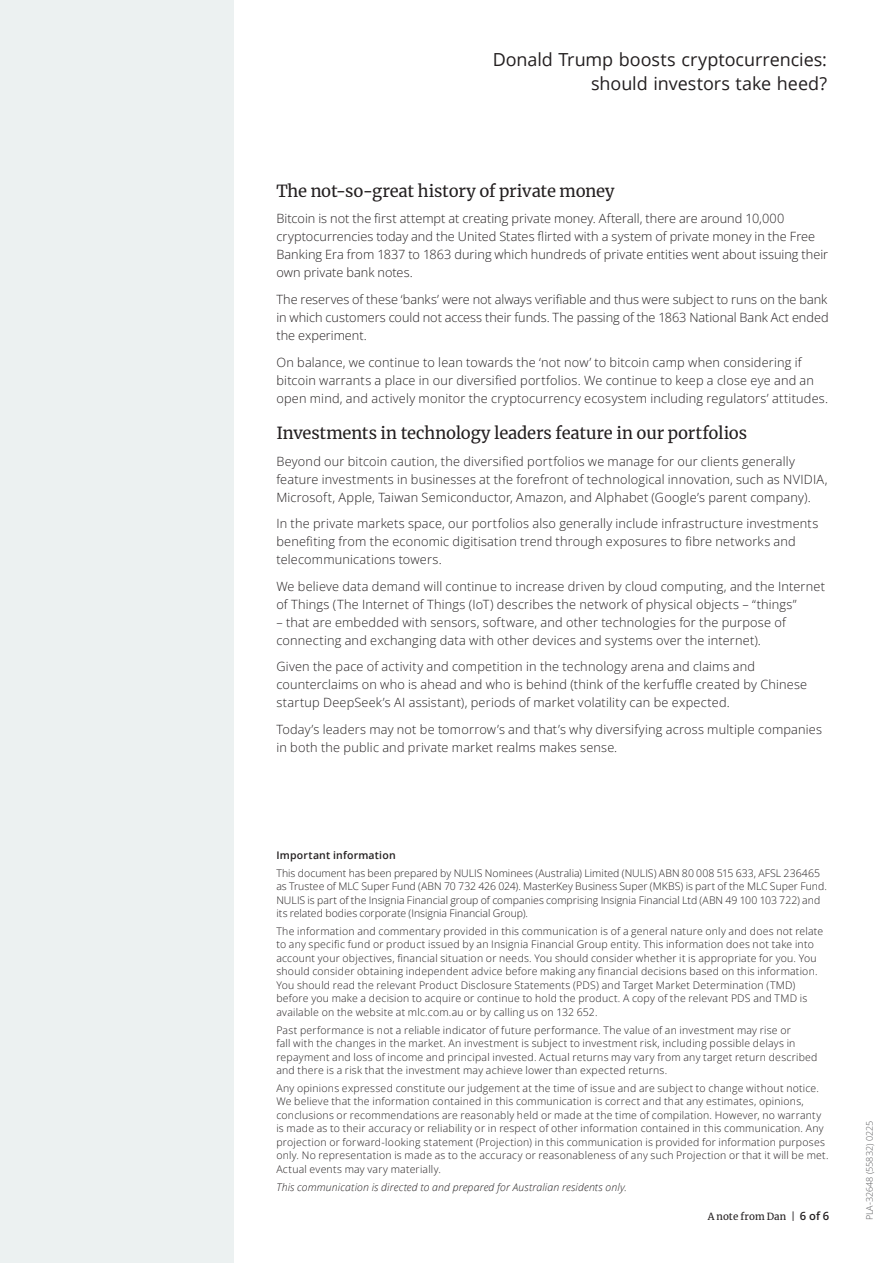
<style>
.page{position:relative;width:893px;height:1263px;background:#fff}
.page>*{position:absolute;margin:0;border:0;box-sizing:border-box;transform-origin:0 0}
.t1{font:18px/24px "Open Sans";letter-spacing:-.005em;color:#231f20;text-align:right}
._01_Subhead_1{font:16.5px "Merriweather";letter-spacing:-.015em;color:#231f20}
._07_Body_Text{font:300 12.75px/18px "Open Sans";letter-spacing:.015em;color:#231f20}
._00_Disclaimer{font:300 10.5px/13.5px "Open Sans";letter-spacing:.02em;color:#231f20}
._00_Disclaimer-2{font:300 10.5px/13.5px "Open Sans";color:#231f20}
._00_Disclaimer-3{font:italic 300 10.5px "Open Sans";letter-spacing:.015em;color:#231f20}
._00_Disclaimer-4{font:600 10.5px "Open Sans";letter-spacing:.02em;color:#231f20}
.t2{font:9.75px "Merriweather";letter-spacing:.005em;color:#231f20}
._04_Job_Number{font:300 9px "Open Sans";color:#57585a}
.s1{font-family:"Open Sans";font-weight:600;font-size:11.25px}
</style>
<div class="page">
<div style="left:0;top:0;width:234px;height:1263px;background:#ecf1f1"></div>
<h1 class="t1" style="left:493px;top:47px;width:336px">Donald Trump boosts cryptocurrencies: should investors take heed?</h1>
<h1 class="_01_Subhead_1" style="left:276px;top:180px;width:340px">The not-so-great history of private money</h1>
<p class="_07_Body_Text" style="left:276px;top:210px;width:553px">Bitcoin is not the first attempt at creating private money. Afterall, there are around 10,000 cryptocurrencies today and the United States flirted with a system of private money in the Free Banking Era from 1837 to 1863 during which hundreds of private entities went about issuing their own private bank notes.</p>
<p class="_07_Body_Text" style="left:276px;top:290px;width:554px;text-align:justify">The reserves of these ‘banks’ were not always verifiable and thus were subject to runs on the bank in which customers could not access their funds. The passing of the 1863 National Bank Act ended the experiment.</p>
<p class="_07_Body_Text" style="left:276px;top:353px;width:553px">On balance, we continue to lean towards the ‘not now’ to bitcoin camp when considering if bitcoin warrants a place in our diversified portfolios. We continue to keep a close eye and an open mind, and actively monitor the cryptocurrency ecosystem including regulators’ attitudes.</p>
<h1 class="_01_Subhead_1" style="left:276px;top:422px;width:472px">Investments in technology leaders feature in our portfolios</h1>
<p class="_07_Body_Text" style="left:276px;top:452px;width:553px">Beyond our bitcoin caution, the diversified portfolios we manage for our clients generally feature investments in businesses at the forefront of technological innovation, such as NVIDIA,<br>Microsoft, Apple, Taiwan Semiconductor, Amazon, and Alphabet (Google’s parent company).</p>
<p class="_07_Body_Text" style="left:276px;top:514px;width:543px">In the private markets space, our portfolios also generally include infrastructure investments benefiting from the economic digitisation trend through exposures to fibre networks and telecommunications towers.</p>
<p class="_07_Body_Text" style="left:276px;top:577px;width:550px">We believe data demand will continue to increase driven by cloud computing, and the Internet of Things (The Internet of Things (IoT) describes the network of physical objects – “things”</p>
<p class="_07_Body_Text" style="left:276px;top:613px;width:511px">– that are embedded with sensors, software, and other technologies for the purpose of connecting and exchanging data with other devices and systems over the internet).</p>
<p class="_07_Body_Text" style="left:276px;top:657px;width:532px">Given the pace of activity and competition in the technology arena and claims and counterclaims on who is ahead and who is behind (think of the kerfuffle created by Chinese startup DeepSeek’s AI assistant), periods of market volatility can be expected.</p>
<p class="_07_Body_Text" style="left:276px;top:720px;width:547px">Today’s leaders may not be tomorrow’s and that’s why diversifying across multiple companies in both the public and private market realms makes sense.</p>
<p class="_00_Disclaimer-4" style="left:276px;top:848px;width:121px">Important information</p>
<p class="_00_Disclaimer-2" style="left:276px;top:866px;width:552px">This document has been prepared by NULIS Nominees (Australia) Limited (NULIS) ABN 80 008 515 633, AFSL 236465 as Trustee of MLC Super Fund (ABN 70 732 426 024). MasterKey Business Super (MKBS) is part of the MLC Super Fund.<br>NULIS is part of the Insignia Financial group of companies comprising Insignia Financial Ltd (ABN 49 100 103 722) and its related bodies corporate (Insignia Financial Group).</p>
<p class="_00_Disclaimer" style="left:276px;top:924px;width:548px">The information and commentary provided in this communication is of a general nature only and does not relate to any specific fund or product issued by an Insignia Financial Group entity. This information does not take into account your objectives, financial situation or needs. You should consider whether it is appropriate for you. You should consider obtaining independent advice before making any financial decisions based on this information.<br>You should read the relevant Product Disclosure Statements (PDS) and Target Market Determination (TMD) before you make a decision to acquire or continue to hold the product. A copy of the relevant PDS and TMD is available on the website at mlc.com.au or by calling us on 132 652.</p>
<p class="_00_Disclaimer" style="left:276px;top:1023px;width:543px">Past performance is not a reliable indicator of future performance. The value of an investment may rise or<br>fall with the changes in the market. An investment is subject to investment risk, including possible delays in repayment and loss of income and principal invested. Actual returns may vary from any target return described and there is a risk that the investment may achieve lower than expected returns.</p>
<p class="_00_Disclaimer" style="left:276px;top:1081px;width:554px">Any opinions expressed constitute our judgement at the time of issue and are subject to change without notice.<br>We believe that the information contained in this communication is correct and that any estimates, opinions, conclusions or recommendations are reasonably held or made at the time of compilation. However, no warranty is made as to their accuracy or reliability or in respect of other information contained in this communication. Any projection or forward-looking statement (Projection) in this communication is provided for information purposes only. No representation is made as to the accuracy or reasonableness of any such Projection or that it will be met.<br>Actual events may vary materially.</p>
<p class="_00_Disclaimer-3" style="left:276px;top:1180px;width:352px">This communication is directed to and prepared for Australian residents only.</p>
<p class="t2" style="left:708px;top:1210px;width:123px">A note from Dan | <span class="s1">6 of 6</span></p>
<p class="_04_Job_Number" style="left:863px;top:1220px;width:101px;rotate:-90deg">PLA-32648 (55832) 0225</p>
</div>
